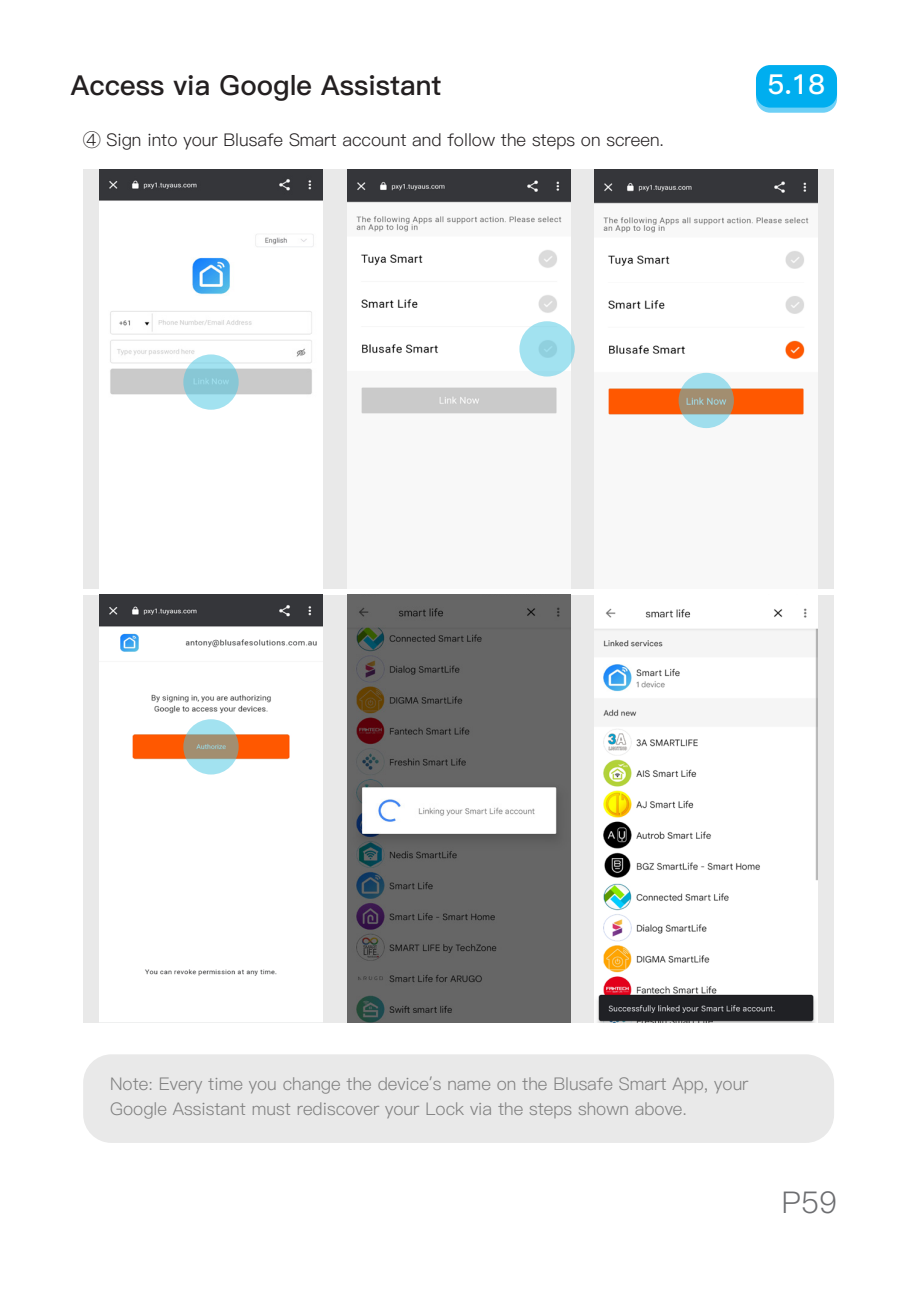
<style>
.page{position:relative;width:908px;height:1290px;background:#fff}
.page>*{position:absolute;margin:0;border:0;box-sizing:border-box;transform-origin:0 0}
.t1{font:30px "Ping Fang SC Regular";color:#6c6d70}
.大标题右{font:27.5px "Ping Fang SC Bold";color:#231f20}
.q1{font:27.5px "Ping Fang SC Bold";color:#fff}
.注释{font:17.5px/25px "Ping Fang SC Regular";color:#808080}
.sss{font:17.5px "Ping Fang SC Regular";color:#231f20}
</style>
<div class="page">
<div style="left:83px;top:169px;width:750px;height:419px;background:#e9e9e9"></div>
<div style="left:83px;top:595px;width:750px;height:427px;background:#e9e9e9"></div>
<img style="left:100px;top:169px;width:222px;height:419px">
<img style="left:100px;top:595px;width:222px;height:427px">
<img style="left:347px;top:169px;width:222px;height:419px">
<img style="left:347px;top:595px;width:222px;height:427px">
<img style="left:594px;top:169px;width:223px;height:419px">
<img style="left:594px;top:595px;width:223px;height:427px">
<div style="left:83px;top:1054px;width:750px;height:89px;background:#e9e9e9;border-radius:28px"></div>
<div style="left:755px;top:70px;width:81px;height:43px;background:#6ed0f6;border-radius:14px"></div>
<div style="left:755px;top:65px;width:81px;height:43px;background:#00aeef;border-radius:14px"></div>
<svg style="left:183px;top:354px;width:55px;height:56px;background:#95d3e1"></svg>
<svg style="left:519px;top:321px;width:55px;height:55px;background:#a1dfed"></svg>
<svg style="left:678px;top:373px;width:55px;height:55px;background:#a1b2a9"></svg>
<svg style="left:183px;top:719px;width:55px;height:55px;background:#a2b5ac"></svg>
<p class="大标题右" style="left:71px;top:68px;width:372px">Access via Google Assistant</p>
<p class="q1" style="left:767px;top:68px;width:58px">5.18</p>
<p class="sss" style="left:83px;top:130px;width:582px">④ Sign into your Blusafe Smart account and follow the steps on screen.</p>
<p class="注释" style="left:110px;top:1071px;width:639px">Note: Every time you change the device s name on the Blusafe Smart App, your<br>Google Assistant must rediscover your Lock via the steps shown above.</p>
<h1 class="t1" style="left:781px;top:1184px;width:57px">P59</h1>
</div>
